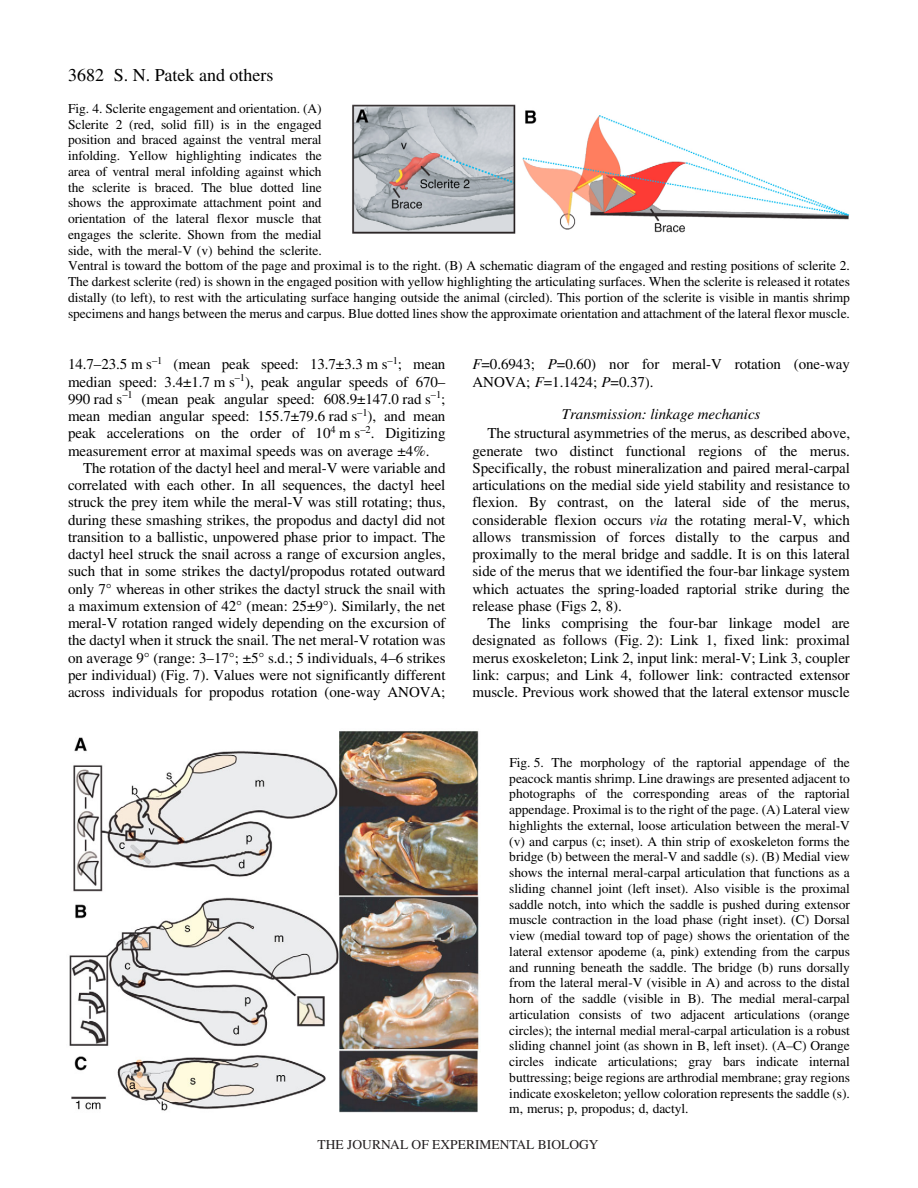
<style>
.page{position:relative;width:918px;height:1188px;background:#fff}
.page>*{position:absolute;margin:0;border:0;box-sizing:border-box;transform-origin:0 0}
.t1{font:18px "Times";color:#000}
.t2{font:15px/17.2px "Times";letter-spacing:-.005em;color:#000;text-align:justify}
.t3{font:italic 15px "Times";letter-spacing:-.005em;color:#000}
.t4{font:13.5px/15.8px "Times";letter-spacing:-.005em;color:#000}
.t5{font:13.5px "Times";color:#231f20}
.s1{color:#fff}
.s2{font-style:italic}
</style>
<div class="page">
<img style="left:352px;top:104px;width:497px;height:130px">
<img style="left:69px;top:731px;width:410px;height:382px">
<h1 class="t1" style="left:68px;top:68px;width:37px">3682</h1>
<h1 class="t1" style="left:114px;top:68px;width:161px">S. N. Patek and others</h1>
<p class="t4" style="left:68px;top:102px;width:783px">Fig.<span class="s1">·</span>4. Sclerite engagement and orientation. (A)<br>Sclerite 2 (red, solid fill) is in the engaged<br>position and braced against the ventral meral<br>infolding. Yellow highlighting indicates the<br>area of ventral meral infolding against which<br>the sclerite is braced. The blue dotted line<br>shows the approximate attachment point and<br>orientation of the lateral flexor muscle that<br>engages the sclerite. Shown from the medial<br>side, with the meral-V (v) behind the sclerite.<br>Ventral is toward the bottom of the page and proximal is to the right. (B) A schematic diagram of the engaged and resting positions of sclerite 2.<br>The darkest sclerite (red) is shown in the engaged position with yellow highlighting the articulating surfaces. When the sclerite is released it rotates distally (to left), to rest with the articulating surface hanging outside the animal (circled). This portion of the sclerite is visible in mantis shrimp specimens and hangs between the merus and carpus. Blue dotted lines show the approximate orientation and attachment of the lateral flexor muscle.</p>
<p class="t2" style="left:68px;top:357px;width:379px">14.7–23.5<span class="s1">·</span>m<span class="s1">·</span>s<sup>–1</sup> (mean peak speed: 13.7±3.3<span class="s1">·</span>m<span class="s1">·</span>s<sup>–1</sup>; mean median speed: 3.4±1.7<span class="s1">·</span>m<span class="s1">·</span>s<sup>–1</sup>), peak angular speeds of 670– 990<span class="s1">·</span>rad<span class="s1">·</span>s<sup>–1</sup> (mean peak angular speed: 608.9± 147.0<span class="s1">·</span>rad<span class="s1">·</span>s<sup>–1</sup>; mean median angular speed: 155.7±79.6<span class="s1">·</span>rad<span class="s1">·</span>s<sup>–1</sup>), and mean peak accelerations on the order of 10<sup>4</sup><span class="s1">·</span>m<span class="s1">·</span>s<sup>–2</sup>. Digitizing measurement error at maximal speeds was on average ±4%.</p>
<p class="t2" style="left:68px;top:461px;width:379px;text-indent:15px">The rotation of the dactyl heel and meral-V were variable and correlated with each other. In all sequences, the dactyl heel struck the prey item while the meral-V was still rotating; thus, during these smashing strikes, the propodus and dactyl did not transition to a ballistic, unpowered phase prior to impact. The dactyl heel struck the snail across a range of excursion angles, such that in some strikes the dactyl/propodus rotated outward only 7° whereas in other strikes the dactyl struck the snail with a maximum extension of 42° (mean: 25±9°). Similarly, the net meral-V rotation ranged widely depending on the excursion of the dactyl when it struck the snail. The net meral-V rotation was on average 9° (range: 3–17°; ±5° s.d.; 5 individuals, 4–6 strikes per individual) (Fig.<span class="s1">·</span>7). Values were not significantly different across individuals for propodus rotation (one-way ANOVA;</p>
<p class="t2" style="left:472px;top:357px;width:379px"><span class="s2">F</span>=0.6943; <span class="s2">P</span>=0.60) nor for meral-V rotation (one-way<br>ANOVA; <span class="s2">F</span>=1.1424; <span class="s2">P</span>=0.37).</p>
<p class="t3" style="left:562px;top:409px;width:200px">Transmission: linkage mechanics</p>
<p class="t2" style="left:472px;top:426px;width:379px;text-indent:15px">The structural asymmetries of the merus, as described above, generate two distinct functional regions of the merus.<br>Specifically, the robust mineralization and paired meral-carpal articulations on the medial side yield stability and resistance to flexion. By contrast, on the lateral side of the merus, considerable flexion occurs <span class="s2">via</span> the rotating meral-V, which allows transmission of forces distally to the carpus and proximally to the meral bridge and saddle. It is on this lateral side of the merus that we identified the four-bar linkage system which actuates the spring-loaded raptorial strike during the release phase (Figs<span class="s1">·</span>2, 8).</p>
<p class="t2" style="left:472px;top:616px;width:379px;text-indent:15px">The links comprising the four-bar linkage model are designated as follows (Fig.<span class="s1">·</span>2): Link 1, fixed link: proximal merus exoskeleton; Link 2, input link: meral-V; Link 3, coupler link: carpus; and Link 4, follower link: contracted extensor muscle. Previous work showed that the lateral extensor muscle</p>
<p class="t4" style="left:509px;top:756px;width:342px;text-align:justify">Fig.<span class="s1">·</span>5. The morphology of the raptorial appendage of the peacock mantis shrimp. Line drawings are presented adjacent to photographs of the corresponding areas of the raptorial appendage. Proximal is to the right of the page. (A) Lateral view highlights the external, loose articulation between the meral-V (v) and carpus (c; inset). A thin strip of exoskeleton forms the bridge (b) between the meral-V and saddle (s). (B) Medial view shows the internal meral-carpal articulation that functions as a sliding channel joint (left inset). Also visible is the proximal saddle notch, into which the saddle is pushed during extensor muscle contraction in the load phase (right inset). (C) Dorsal view (medial toward top of page) shows the orientation of the lateral extensor apodeme (a, pink) extending from the carpus and running beneath the saddle. The bridge (b) runs dorsally from the lateral meral-V (visible in A) and across to the distal horn of the saddle (visible in B). The medial meral-carpal articulation consists of two adjacent articulations (orange circles); the internal medial meral-carpal articulation is a robust sliding channel joint (as shown in B, left inset). (A–C) Orange circles indicate articulations; gray bars indicate internal buttressing; beige regions are arthrodial membrane; gray regions indicate exoskeleton; yellow coloration represents the saddle (s). m, merus; p, propodus; d, dactyl.</p>
<p class="t5" style="left:318px;top:1137px;width:282px">THE JOURNAL OF EXPERIMENTAL BIOLOGY</p>
</div>
